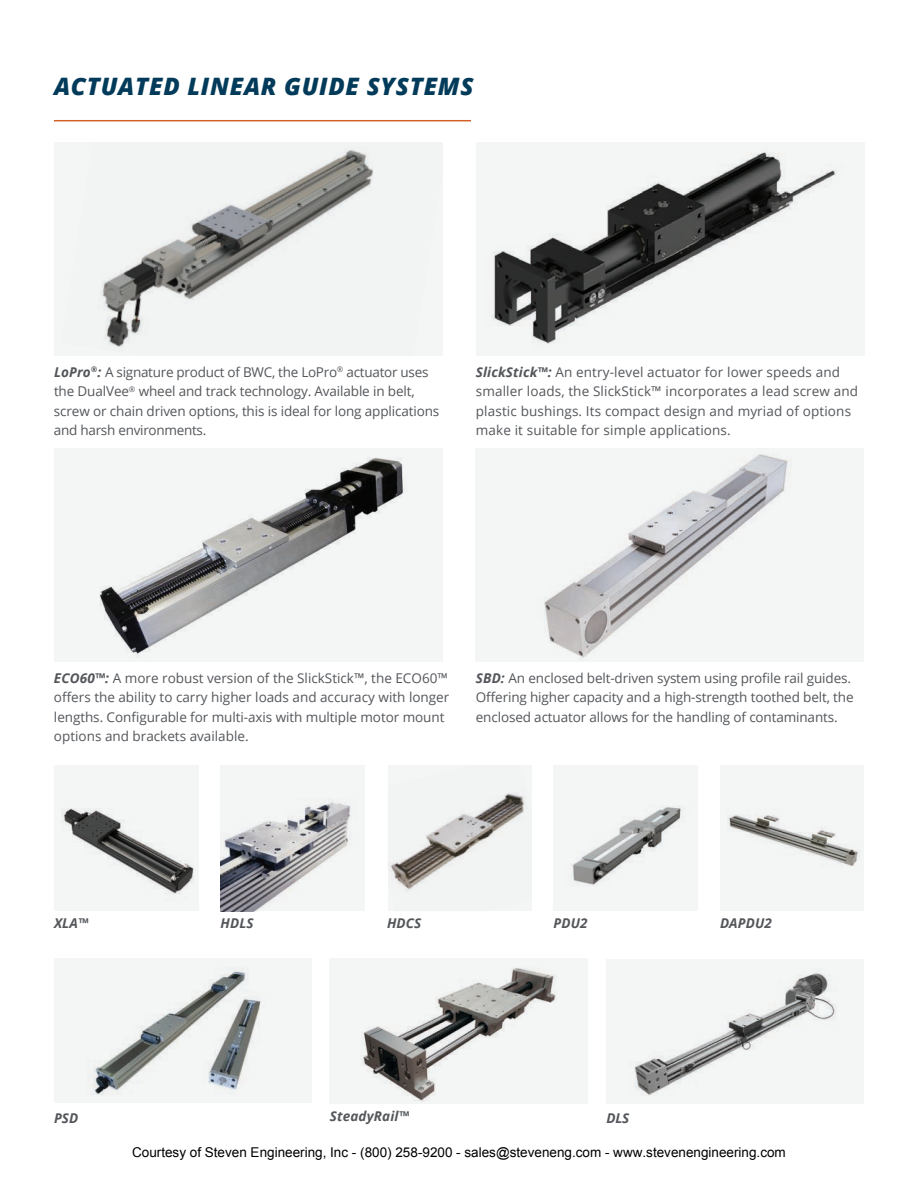
<style>
.page{position:relative;width:918px;height:1188px;background:#fff}
.page>*{position:absolute;margin:0;border:0;box-sizing:border-box;transform-origin:0 0}
.t1{font:italic 800 24px "Open Sans";letter-spacing:.03em;color:#023b5a}
.t2{font:13.5px/19.5px "Open Sans";letter-spacing:-.005em;color:#53565a}
.t3{font:13.5px "Arial";color:#000}
.t4{font:italic 700 13.5px "Open Sans";letter-spacing:.01em;color:#53565a}
.s1{font-weight:700;font-style:italic}
</style>
<div class="page">
<hr style="left:54px;top:120px;width:417px;height:1px;background:#d26127">
<img style="left:61px;top:143px;width:381px;height:213px">
<img style="left:476px;top:143px;width:384px;height:213px">
<div style="left:54px;top:449px;width:388px;height:213px;background:#f4f5f5"></div>
<img style="left:99px;top:458px;width:304px;height:198px">
<div style="left:54px;top:766px;width:144px;height:145px;background:#f4f5f5"></div>
<img style="left:61px;top:808px;width:133px;height:86px">
<div style="left:330px;top:958px;width:258px;height:146px;background:#f4f5f5"></div>
<img style="left:362px;top:968px;width:195px;height:133px">
<img style="left:221px;top:766px;width:144px;height:145px">
<img style="left:388px;top:766px;width:143px;height:145px">
<div style="left:554px;top:766px;width:144px;height:145px;background:#f4f5f5"></div>
<img style="left:572px;top:807px;width:111px;height:78px">
<div style="left:720px;top:766px;width:144px;height:145px;background:#f4f5f5"></div>
<img style="left:728px;top:815px;width:131px;height:52px">
<div style="left:54px;top:958px;width:257px;height:145px;background:#f4f5f5"></div>
<img style="left:93px;top:968px;width:168px;height:127px">
<div style="left:607px;top:959px;width:257px;height:145px;background:#f4f5f5"></div>
<img style="left:634px;top:973px;width:202px;height:123px">
<div style="left:476px;top:449px;width:388px;height:213px;background:#f4f5f5"></div>
<img style="left:544px;top:454px;width:244px;height:204px">
<h1 class="t1" style="left:54px;top:68px;width:421px">ACTUATED LINEAR GUIDE SYSTEMS</h1>
<p class="t2" style="left:54px;top:362px;width:387px"><span class="s1">LoPro</span><sup>®</sup><span class="s1">:</span> A signature product of BWC, the LoPro<sup>®</sup> actuator uses the DualVee<sup>®</sup> wheel and track technology. Available in belt, screw or chain driven options, this is ideal for long applications and harsh environments.</p>
<p class="t2" style="left:476px;top:362px;width:384px"><span class="s1">SlickStick™:</span> An entry-level actuator for lower speeds and smaller loads, the SlickStick™ incorporates a lead screw and plastic bushings. Its compact design and myriad of options make it suitable for simple applications.</p>
<p class="t2" style="left:54px;top:668px;width:397px"><span class="s1">ECO60™:</span> A more robust version of the SlickStick™, the ECO60™ offers the ability to carry higher loads and accuracy with longer lengths. Configurable for multi-axis with multiple motor mount options and brackets available.</p>
<p class="t2" style="left:476px;top:668px;width:379px"><span class="s1">SBD:</span> An enclosed belt-driven system using profile rail guides.<br>Offering higher capacity and a high-strength toothed belt, the enclosed actuator allows for the handling of contaminants.</p>
<p class="t4" style="left:54px;top:914px;width:36px">XLA™</p>
<p class="t4" style="left:221px;top:914px;width:35px">HDLS</p>
<p class="t4" style="left:387px;top:914px;width:36px">HDCS</p>
<p class="t4" style="left:554px;top:914px;width:36px">PDU2</p>
<p class="t4" style="left:720px;top:914px;width:54px">DAPDU2</p>
<p class="t4" style="left:330px;top:1106px;width:80px">SteadyRail™</p>
<p class="t4" style="left:54px;top:1108px;width:26px">PSD</p>
<p class="t4" style="left:606px;top:1108px;width:25px">DLS</p>
<p class="t3" style="left:132px;top:1143px;width:655px">Courtesy of Steven Engineering, Inc - (800) 258-9200 - sales@steveneng.com - www.stevenengineering.com</p>
</div>
